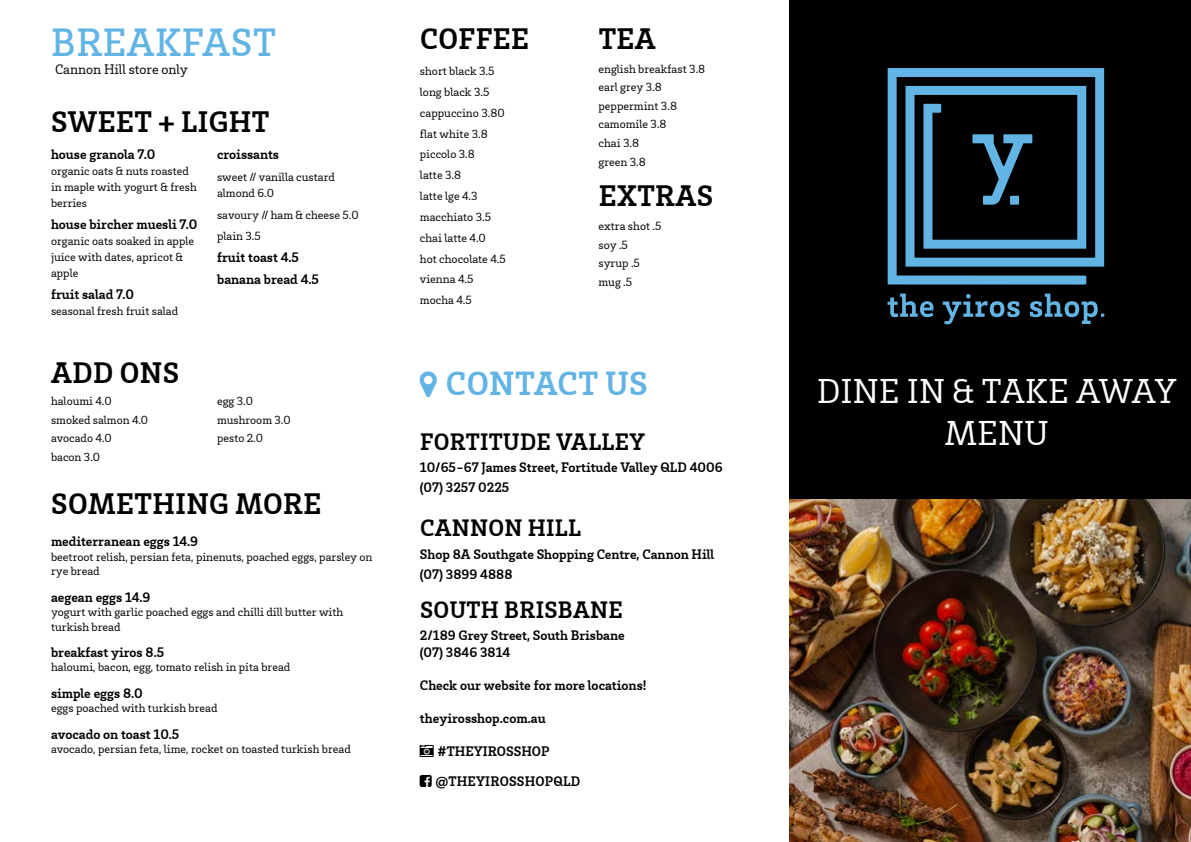
<style>
.page{position:relative;width:1191px;height:842px;background:#fff}
.page>*{position:absolute;margin:0;border:0;box-sizing:border-box;transform-origin:0 0}
.t1{font:500 40px "Brix Slab";letter-spacing:.015em;color:#61b4e4}
.t2{font:35px/42px "Brix Slab";letter-spacing:.015em;color:#fff;text-align:center}
.t3{font:700 34px "Brix Slab";letter-spacing:.015em;color:#61b4e4}
.t4{font:700 30.1px "Brix Slab";letter-spacing:.015em;color:#000}
.t5{font:700 24.1px "Brix Slab";letter-spacing:.015em;color:#000}
.t6{font:700 14.1px/29.3px "Brix Slab";color:#000}
.t7{font:700 14px/20.4px "Brix Slab";color:#000}
.t8{font:14px "Brix Slab";color:#000}
.t9{font:12px/20.8px "Brix Slab";color:#000}
</style>
<div class="page">
<img style="left:789px;top:499px;width:402px;height:343px">
<div style="left:789px;top:0;width:402px;height:499px;background:#000"></div>
<svg style="left:887px;top:294px;width:46px;height:23px"></svg>
<svg style="left:942px;top:294px;width:77px;height:30px"></svg>
<svg style="left:1030px;top:294px;width:74px;height:30px"></svg>
<svg style="left:887px;top:68px;width:217px;height:217px"></svg>
<h1 class="t1" style="left:51px;top:16px;width:226px">BREAKFAST</h1>
<p class="t8" style="left:55px;top:61px;width:134px">Cannon Hill store only</p>
<h3 class="t4" style="left:51px;top:102px;width:220px">SWEET + LIGHT</h3>
<p class="t7" style="left:51px;top:144px;width:106px">house granola 7.0</p>
<p class="t9" style="left:51px;top:163px;width:147px;line-height:16px">organic oats &amp; nuts roasted in maple with yogurt &amp; fresh berries</p>
<p class="t7" style="left:51px;top:213px;width:148px">house bircher muesli 7.0</p>
<p class="t9" style="left:51px;top:232px;width:145px;line-height:16px">organic oats soaked in apple juice with dates, apricot &amp; apple</p>
<p class="t7" style="left:51px;top:283px;width:84px">fruit salad 7.0</p>
<p class="t9" style="left:51px;top:300px;width:129px">seasonal fresh fruit salad</p>
<p class="t7" style="left:217px;top:144px;width:63px">croissants</p>
<p class="t9" style="left:217px;top:168px;width:119px;line-height:16px">sweet // vanilla custard almond 6.0</p>
<p class="t9" style="left:217px;top:203px;width:143px;line-height:21.7px">savoury // ham &amp; cheese 5.0 plain 3.5</p>
<p class="t7" style="left:217px;top:246px;width:103px;line-height:21.7px">fruit toast 4.5 banana bread 4.5</p>
<h3 class="t4" style="left:51px;top:353px;width:129px">ADD ONS</h3>
<p class="t9" style="left:51px;top:391px;width:99px;line-height:18.8px">haloumi 4.0 smoked salmon 4.0 avocado 4.0<br>bacon 3.0</p>
<p class="t9" style="left:217px;top:391px;width:75px;line-height:18.8px">egg 3.0 mushroom 3.0 pesto 2.0</p>
<h3 class="t4" style="left:51px;top:484px;width:271px">SOMETHING MORE</h3>
<p class="t7" style="left:51px;top:531px;width:149px">mediterranean eggs 14.9</p>
<p class="t9" style="left:51px;top:549px;width:323px;line-height:14.5px">beetroot relish, persian feta, pinenuts, poached eggs, parsley on rye bread</p>
<p class="t7" style="left:51px;top:586px;width:101px">aegean eggs 14.9</p>
<p class="t9" style="left:51px;top:604px;width:294px;line-height:14.5px">yogurt with garlic poached eggs and chilli dill butter with turkish bread</p>
<p class="t7" style="left:51px;top:641px;width:115px">breakfast yiros 8.5</p>
<p class="t9" style="left:51px;top:656px;width:241px">haloumi, bacon, egg, tomato relish in pita bread</p>
<p class="t7" style="left:51px;top:682px;width:93px">simple eggs 8.0</p>
<p class="t9" style="left:51px;top:697px;width:168px">eggs poached with turkish bread</p>
<p class="t7" style="left:51px;top:723px;width:130px">avocado on toast 10.5</p>
<p class="t9" style="left:51px;top:738px;width:301px">avocado, persian feta, lime, rocket on toasted turkish bread</p>
<h3 class="t4" style="left:420px;top:19px;width:110px">COFFEE</h3>
<p class="t9" style="left:420px;top:60px;width:87px">short black 3.5 long black 3.5 cappuccino 3.80 flat white 3.8 piccolo 3.8<br>latte 3.8<br>latte lge 4.3 macchiato 3.5 chai latte 4.0<br>hot chocolate 4.5 vienna 4.5 mocha 4.5</p>
<h3 class="t4" style="left:598px;top:19px;width:59px">TEA</h3>
<p class="t9" style="left:598px;top:59px;width:108px;line-height:18.6px">english breakfast 3.8 earl grey 3.8 peppermint 3.8 camomile 3.8<br>chai 3.8<br>green 3.8</p>
<h3 class="t4" style="left:598px;top:176px;width:116px">EXTRAS</h3>
<p class="t9" style="left:598px;top:216px;width:64px;line-height:18.6px">extra shot .5 soy .5<br>syrup .5 mug .5</p>
<h3 class="t3" style="left:446px;top:361px;width:203px">CONTACT US</h3>
<h3 class="t5" style="left:420px;top:426px;width:226px">FORTITUDE VALLEY</h3>
<p class="t7" style="left:420px;top:456px;width:304px">10/65-67 James Street, Fortitude Valley QLD 4006 (07) 3257 0225</p>
<h3 class="t5" style="left:420px;top:512px;width:163px">CANNON HILL</h3>
<p class="t7" style="left:420px;top:543px;width:296px">Shop 8A Southgate Shopping Centre, Cannon Hill (07) 3899 4888</p>
<h3 class="t5" style="left:420px;top:594px;width:204px">SOUTH BRISBANE</h3>
<p class="t7" style="left:420px;top:626px;width:206px;line-height:16.4px">2/189 Grey Street, South Brisbane (07) 3846 3814</p>
<p class="t6" style="left:420px;top:670px;width:228px">Check our website for more locations!</p>
<p class="t6" style="left:420px;top:703px;width:127px">theyirosshop.com.au</p>
<p class="t6" style="left:435px;top:736px;width:146px">#THEYIROSSHOP @THEYIROSSHOPQLD</p>
<h2 class="t2" style="left:817px;top:369px;width:361px">DINE IN &amp; TAKE AWAY<br>MENU</h2>
</div>
